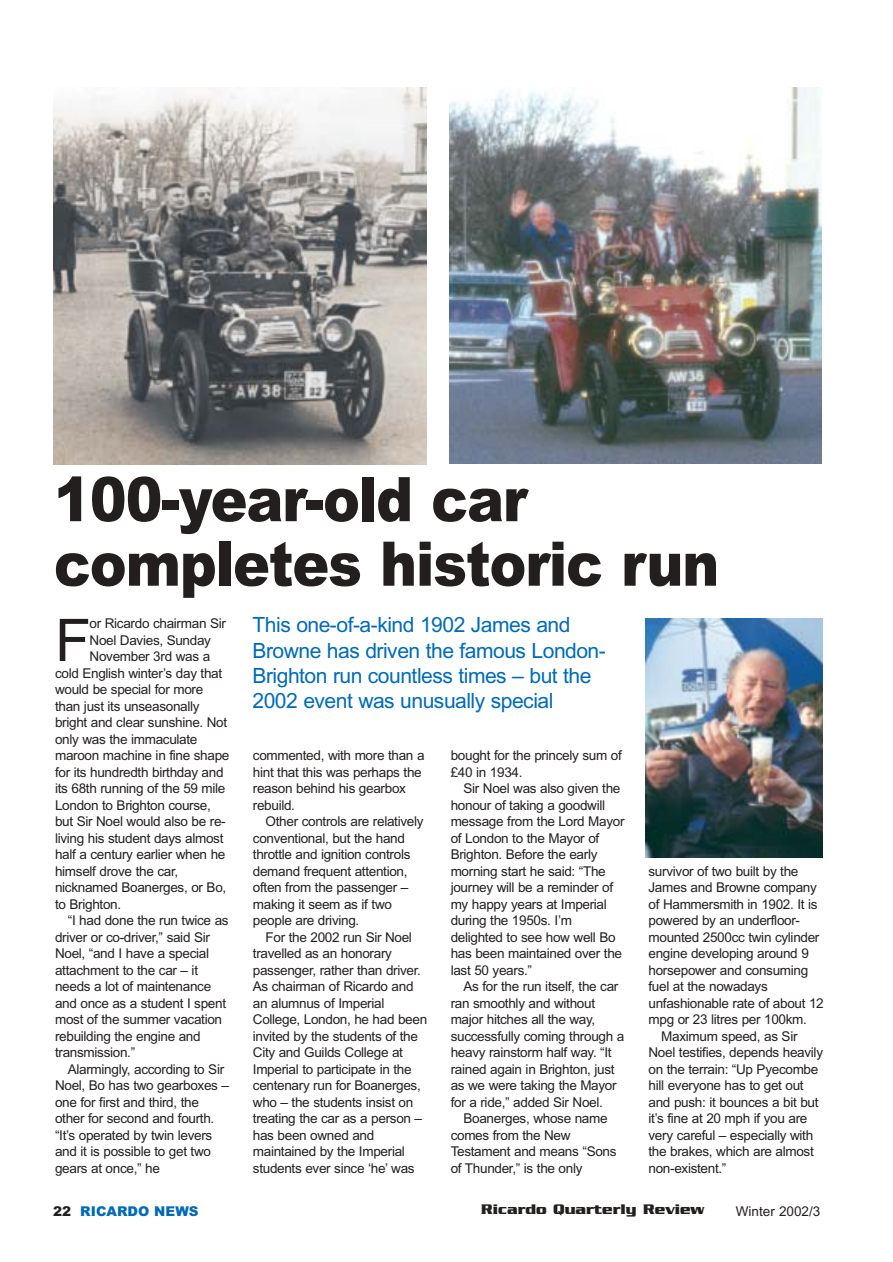
<style>
.page{position:relative;width:893px;height:1262px;background:#fff}
.page>*{position:absolute;margin:0;border:0;box-sizing:border-box;transform-origin:0 0}
.t1{font:900 61.5px/64.5px "Arial";letter-spacing:-.02em;color:#231f1f;scale:.9 1}
.t2{font:58.8px "Arial";color:#231f1f}
.t3{font:21px/25.2px "Arial";letter-spacing:-.02em;color:#006ab6}
.t4{font:700 15px "Serpentine";color:#231f1f}
.t5{font:13.5px/16.5px "Arial";letter-spacing:-.02em;color:#231f1f}
.t6{font:900 13.5px "Arial";color:#006ab6}
.t7{font:13.5px "Arial";color:#231f1f}
.s1{color:#231f1f}
</style>
<div class="page">
<img style="left:645px;top:618px;width:177px;height:239px">
<img style="left:53px;top:88px;width:374px;height:376px">
<img style="left:449px;top:88px;width:372px;height:376px">
<h1 class="t1" style="left:54px;top:473px;width:740px">100-year-old car completes historic run</h1>
<h3 class="t3" style="left:252px;top:614px;width:355px">This one-of-a-kind 1902 James and Browne has driven the famous London-Brighton run countless times – but the 2002 event was unusually special</h3>
<h2 class="t2" style="left:55px;top:619px;width:37px">F</h2>
<p class="t5" style="left:90px;top:616px;width:138px">or Ricardo chairman Sir</p>
<p class="t5" style="left:90px;top:633px;width:123px">Noel Davies, Sunday</p>
<p class="t5" style="left:90px;top:649px;width:122px">November 3rd was a</p>
<p class="t5" style="left:55px;top:666px;width:169px">cold English winter’s day that</p>
<p class="t5" style="left:55px;top:682px;width:150px">would be special for more</p>
<p class="t5" style="left:55px;top:699px;width:146px">than just its unseasonally</p>
<p class="t5" style="left:55px;top:715px;width:174px">bright and clear sunshine. Not</p>
<p class="t5" style="left:55px;top:732px;width:144px">only was the immaculate</p>
<p class="t5" style="left:55px;top:748px;width:176px">maroon machine in fine shape</p>
<p class="t5" style="left:55px;top:765px;width:170px">for its hundredth birthday and</p>
<p class="t5" style="left:55px;top:781px;width:172px">its 68th running of the 59 mile</p>
<p class="t5" style="left:55px;top:798px;width:157px">London to Brighton course,</p>
<p class="t5" style="left:55px;top:814px;width:172px">but Sir Noel would also be re-</p>
<p class="t5" style="left:55px;top:831px;width:170px">living his student days almost</p>
<p class="t5" style="left:55px;top:847px;width:172px">half a century earlier when he</p>
<p class="t5" style="left:55px;top:864px;width:125px">himself drove the car,</p>
<p class="t5" style="left:55px;top:880px;width:173px">nicknamed Boanerges, or Bo,</p>
<p class="t5" style="left:55px;top:897px;width:68px">to Brighton.</p>
<p class="t5" style="left:68px;top:913px;width:162px">“I had done the run twice as</p>
<p class="t5" style="left:55px;top:930px;width:156px">driver or co-driver,” said Sir</p>
<p class="t5" style="left:55px;top:946px;width:155px">Noel, “and I have a special</p>
<p class="t5" style="left:55px;top:963px;width:144px">attachment to the car – it</p>
<p class="t5" style="left:55px;top:979px;width:158px">needs a lot of maintenance</p>
<p class="t5" style="left:55px;top:996px;width:172px">and once as a student I spent</p>
<p class="t5" style="left:55px;top:1012px;width:169px">most of the summer vacation</p>
<p class="t5" style="left:55px;top:1029px;width:147px">rebuilding the engine and</p>
<p class="t5" style="left:55px;top:1045px;width:82px">transmission.”</p>
<p class="t5" style="left:68px;top:1062px;width:158px">Alarmingly, according to Sir</p>
<p class="t5" style="left:55px;top:1078px;width:175px">Noel, Bo has two gearboxes –</p>
<p class="t5" style="left:55px;top:1095px;width:145px">one for first and third, the</p>
<p class="t5" style="left:55px;top:1111px;width:161px">other for second and fourth.</p>
<p class="t5" style="left:55px;top:1128px;width:159px">“It’s operated by twin levers</p>
<p class="t5" style="left:55px;top:1144px;width:157px">and it is possible to get two</p>
<p class="t5" style="left:55px;top:1161px;width:106px">gears at once,” he</p>
<p class="t5" style="left:450px;top:748px;width:173px">bought for the princely sum of £40 in 1934.</p>
<p class="t5" style="left:450px;top:781px;width:175px;text-indent:13px">Sir Noel was also given the honour of taking a goodwill message from the Lord Mayor of London to the Mayor of<br>Brighton. Before the early morning start he said: “The journey will be a reminder of my happy years at Imperial during the 1950s. I’m delighted to see how well Bo has been maintained over the last 50 years.”</p>
<p class="t5" style="left:450px;top:979px;width:175px;text-indent:13px">As for the run itself, the car ran smoothly and without major hitches all the way, successfully coming through a heavy rainstorm half way. “It rained again in Brighton, just as we were taking the Mayor for a ride,” added Sir Noel.</p>
<p class="t5" style="left:450px;top:1111px;width:167px;text-indent:13px">Boanerges, whose name comes from the New<br>Testament and means “Sons of Thunder,” is the only</p>
<p class="t5" style="left:253px;top:748px;width:173px">commented, with more than a hint that this was perhaps the reason behind his gearbox rebuild.</p>
<p class="t5" style="left:253px;top:814px;width:172px;text-indent:13px">Other controls are relatively conventional, but the hand throttle and ignition controls demand frequent attention, often from the passenger – making it seem as if two people are driving.</p>
<p class="t5" style="left:253px;top:930px;width:176px;text-indent:13px">For the 2002 run Sir Noel travelled as an honorary passenger, rather than driver.<br>As chairman of Ricardo and an alumnus of Imperial<br>College, London, he had been invited by the students of the<br>City and Guilds College at<br>Imperial to participate in the centenary run for Boanerges, who – the students insist on treating the car as a person – has been owned and maintained by the Imperial students ever since ‘he’ was</p>
<p class="t5" style="left:648px;top:864px;width:151px">survivor of two built by the</p>
<p class="t5" style="left:648px;top:880px;width:170px">James and Browne company</p>
<p class="t5" style="left:648px;top:897px;width:171px">of Hammersmith in 1902. It is</p>
<p class="t5" style="left:648px;top:913px;width:153px">powered by an underfloor-</p>
<p class="t5" style="left:648px;top:930px;width:172px">mounted 2500cc twin cylinder</p>
<p class="t5" style="left:648px;top:946px;width:162px">engine developing around 9</p>
<p class="t5" style="left:648px;top:963px;width:161px">horsepower and consuming</p>
<p class="t5" style="left:648px;top:979px;width:121px">fuel at the nowadays</p>
<p class="t5" style="left:648px;top:996px;width:177px">unfashionable rate of about 12</p>
<p class="t5" style="left:648px;top:1012px;width:160px">mpg or 23 litres per 100km.</p>
<p class="t5" style="left:661px;top:1029px;width:138px">Maximum speed, as Sir</p>
<p class="t5" style="left:648px;top:1045px;width:176px">Noel testifies, depends heavily</p>
<p class="t5" style="left:648px;top:1062px;width:171px">on the terrain: “Up Pyecombe</p>
<p class="t5" style="left:648px;top:1078px;width:157px">hill everyone has to get out</p>
<p class="t5" style="left:648px;top:1095px;width:171px">and push: it bounces a bit but</p>
<p class="t5" style="left:648px;top:1111px;width:160px">it’s fine at 20 mph if you are</p>
<p class="t5" style="left:648px;top:1128px;width:166px">very careful – especially with</p>
<p class="t5" style="left:648px;top:1144px;width:167px">the brakes, which are almost</p>
<p class="t5" style="left:648px;top:1161px;width:79px">non-existent.”</p>
<p class="t6" style="left:53px;top:1206px;width:147px"><span class="s1">22</span> RICARDO NEWS</p>
<p class="t4" style="left:481px;top:1200px;width:225px">Ricardo Quarterly Review</p>
<p class="t7" style="left:735px;top:1206px;width:86px">Winter 2002/3</p>
</div>
